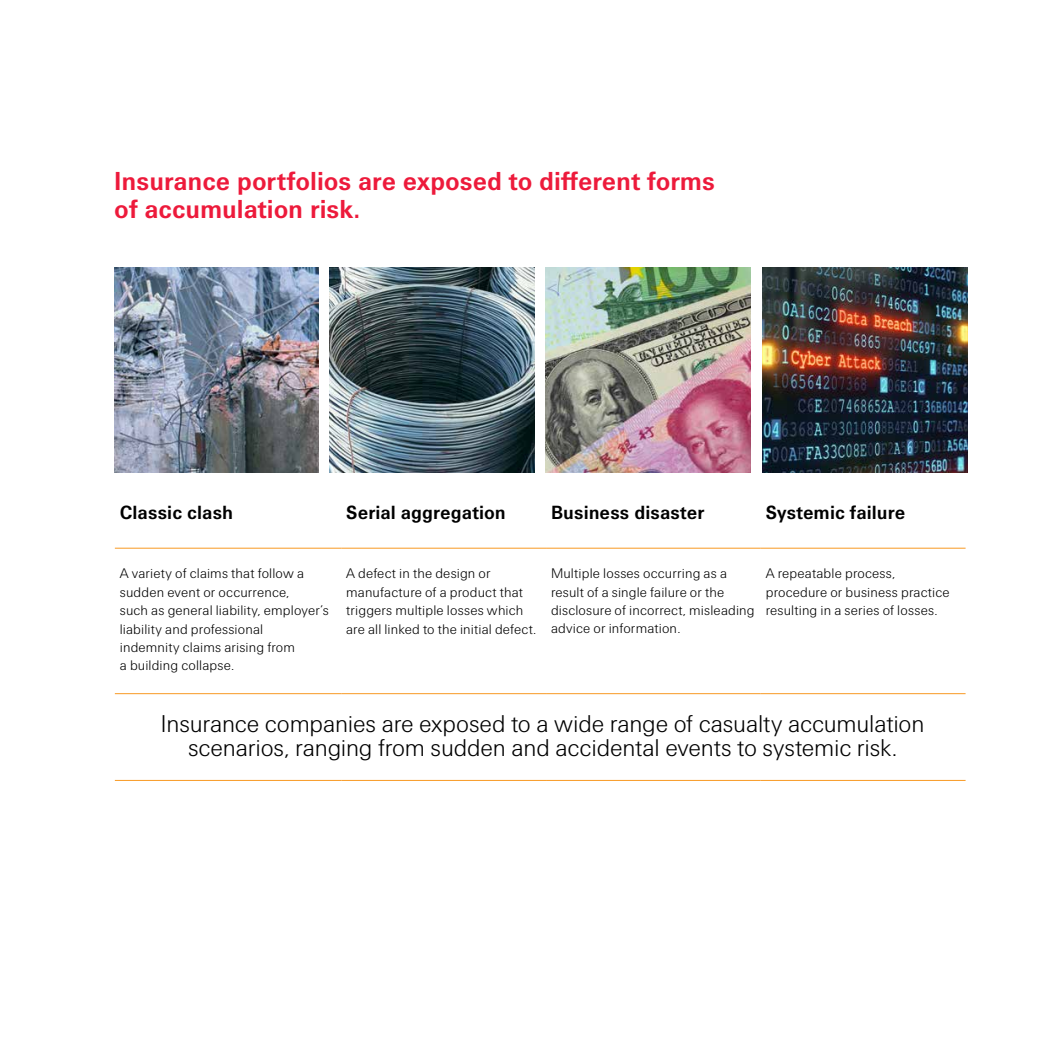
<style>
.page{position:relative;width:1042px;height:1042px;background:#fff}
.page>*{position:absolute;margin:0;border:0;box-sizing:border-box;transform-origin:0 0}
.t1{font:700 26.25px/28.9px "Swiss Re Sans OT";color:#ed1a3b}
.t2{font:300 24.5px/24.5px "Swiss Re Sans OT";letter-spacing:-.005em;color:#000;text-align:center}
.t3{font:700 19.25px "Swiss Re Sans OT";letter-spacing:.005em;color:#000}
.t4{font:300 14px/18.4px "Swiss Re Sans OT";letter-spacing:.01em;color:#000}
</style>
<div class="page">
<img style="left:114px;top:267px;width:205px;height:205px">
<img style="left:330px;top:267px;width:205px;height:205px">
<img style="left:546px;top:268px;width:204px;height:205px">
<img style="left:763px;top:267px;width:204px;height:205px">
<hr style="left:115px;top:548px;width:226px;height:1px;background:#f89923">
<hr style="left:341px;top:548px;width:205px;height:1px;background:#f89923">
<hr style="left:546px;top:548px;width:215px;height:1px;background:#f89923">
<hr style="left:761px;top:548px;width:204px;height:1px;background:#f89923">
<hr style="left:115px;top:693px;width:226px;height:1px;background:#f89923">
<hr style="left:341px;top:693px;width:205px;height:1px;background:#f89923">
<hr style="left:546px;top:693px;width:215px;height:1px;background:#f89923">
<hr style="left:761px;top:693px;width:204px;height:1px;background:#f89923">
<hr style="left:115px;top:780px;width:226px;height:1px;background:#f89923">
<hr style="left:341px;top:780px;width:205px;height:1px;background:#f89923">
<hr style="left:546px;top:780px;width:215px;height:1px;background:#f89923">
<hr style="left:761px;top:780px;width:204px;height:1px;background:#f89923">
<h1 class="t1" style="left:114px;top:166px;width:602px">Insurance portfolios are exposed to different forms of accumulation risk.</h1>
<h3 class="t3" style="left:120px;top:501px;width:115px">Classic clash</h3>
<h3 class="t3" style="left:346px;top:501px;width:161px">Serial aggregation</h3>
<h3 class="t3" style="left:551px;top:501px;width:155px">Business disaster</h3>
<h3 class="t3" style="left:766px;top:501px;width:141px">Systemic failure</h3>
<p class="t4" style="left:120px;top:564px;width:211px">A variety of claims that follow a sudden event or occurrence,<br>such as general liability, employer’s liability and professional<br>indemnity claims arising from<br>a building collapse.</p>
<p class="t4" style="left:346px;top:564px;width:192px">A defect in the design or manufacture of a product that triggers multiple losses which are all linked to the initial defect.</p>
<p class="t4" style="left:551px;top:564px;width:205px">Multiple losses occurring as a result of a single failure or the disclosure of incorrect, misleading advice or information.</p>
<p class="t4" style="left:766px;top:564px;width:185px">A repeatable process, procedure or business practice resulting in a series of losses.</p>
<h2 class="t2" style="left:161px;top:711px;width:765px">Insurance companies are exposed to a wide range of casualty accumulation scenarios, ranging from sudden and accidental events to systemic risk.</h2>
</div>
